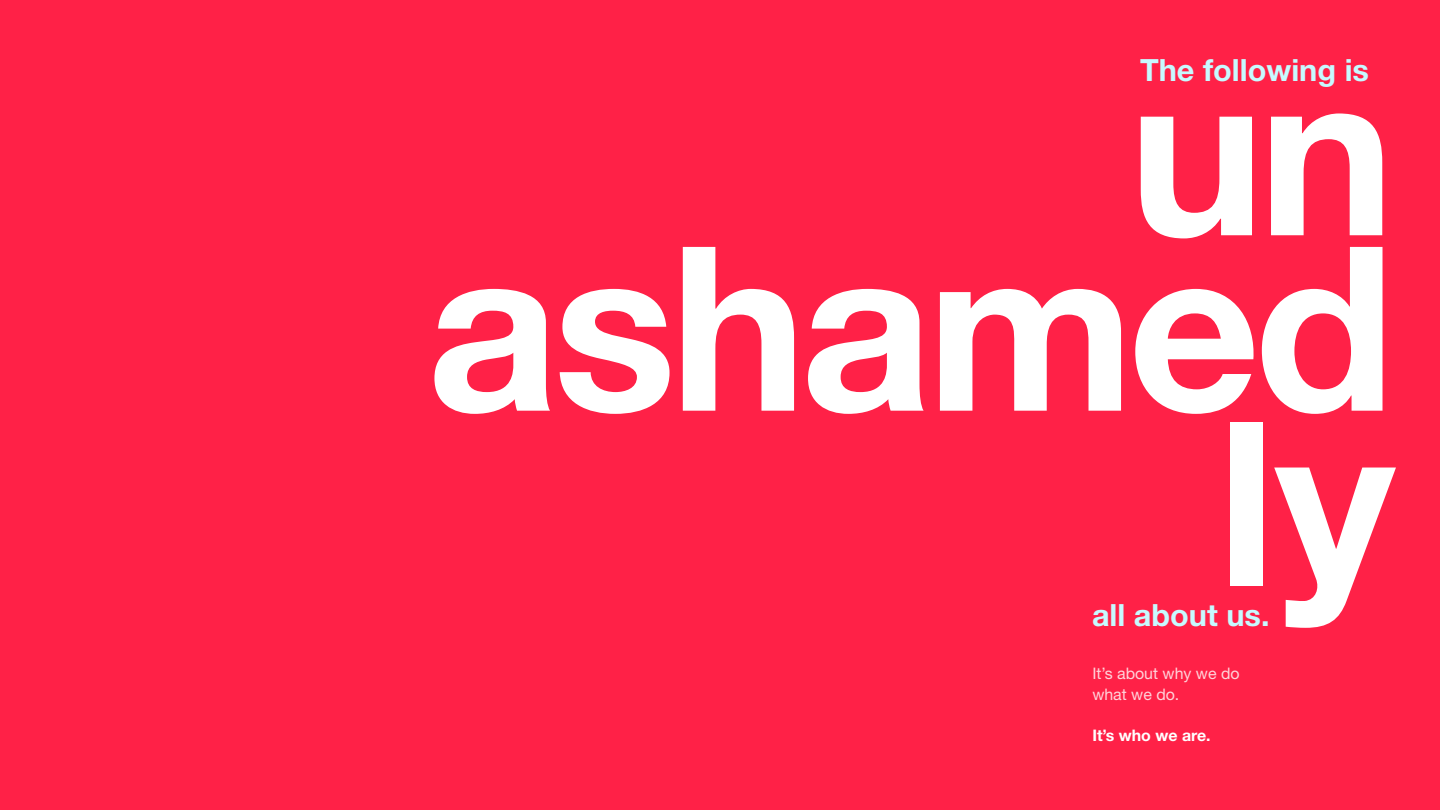
<style>
.page{position:relative;width:1440px;height:810px;background:#ff2147}
.page>*{position:absolute;margin:0;border:0;box-sizing:border-box;transform-origin:0 0}
.t1{font:700 229.35px/175.4px "Helvetica Neue LT Std";letter-spacing:-.025em;color:#fff;text-align:right}
.t2{font:700 30.6px "Helvetica Neue LT Std";color:#c7faff}
.t3{font:15.9px/20.6px "Helvetica Neue LT Std";color:#ffd3da}
.t4{font:700 15.9px "Helvetica Neue LT Std";color:#fff}
</style>
<div class="page">
<p class="t2" style="left:1140px;top:51px;width:230px">The following is</p>
<p class="t1" style="left:427px;top:61px;width:969px">un ashamed</p>
<p class="t1" style="left:1216px;top:412px;width:180px">ly</p>
<p class="t2" style="left:1092px;top:596px;width:179px">all about us.</p>
<p class="t3" style="left:1092px;top:663px;width:149px">It’s about why we do what we do.</p>
<p class="t4" style="left:1092px;top:726px;width:120px">It’s who we are.</p>
</div>
